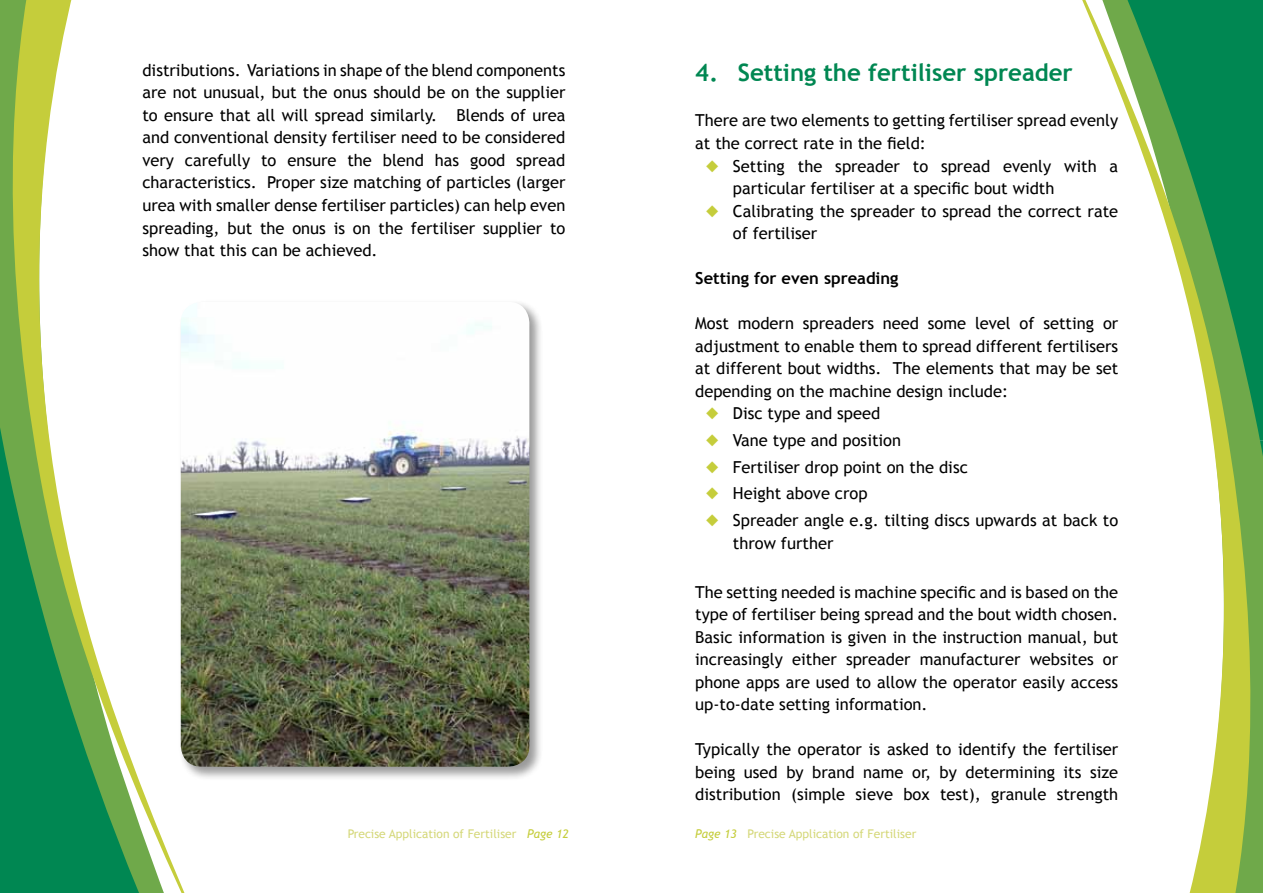
<style>
.page{position:relative;width:1263px;height:893px;background:#fff}
.page>*{position:absolute;margin:0;border:0;box-sizing:border-box;transform-origin:0 0}
.t1{font:700 24px "Trebuchet MS";color:#008752}
.t2{font:16.5px/22.5px "Trebuchet MS";color:#000;text-align:justify}
.t3{font:700 16.5px "Trebuchet MS";color:#000}
.t4{font:12px "Trebuchet MS";color:#d5d87a}
.s1{color:#c5cd3b}
.s2{font-style:italic;color:#c5cd3b}
</style>
<div class="page">
<svg style="left:0;top:0;width:185px;height:893px"></svg>
<svg style="left:1082px;top:0;width:181px;height:893px"></svg>
<div style="left:179px;top:300px;width:365px;height:481px;background:#000;opacity:.4"></div>
<img style="left:181px;top:302px;width:348px;height:465px">
<p class="t2" style="left:142px;top:59px;width:424px">distributions. Variations in shape of the blend components are not unusual, but the onus should be on the supplier to ensure that all will spread similarly. Blends of urea and conventional density fertiliser need to be considered very carefully to ensure the blend has good spread characteristics. Proper size matching of particles (larger urea with smaller dense fertiliser particles) can help even spreading, but the onus is on the fertiliser supplier to show that this can be achieved.</p>
<h1 class="t1" style="left:695px;top:58px;width:379px">4. Setting the fertiliser spreader</h1>
<p class="t2" style="left:695px;top:110px;width:424px">There are two elements to getting fertiliser spread evenly at the correct rate in the field:</p>
<p class="t2" style="left:733px;top:155px;width:387px;text-indent:-27px"><span class="s1">◆</span> Setting the spreader to spread evenly with a particular fertiliser at a specific bout width</p>
<p class="t2" style="left:733px;top:200px;width:387px;text-indent:-27px"><span class="s1">◆</span> Calibrating the spreader to spread the correct rate of fertiliser</p>
<p class="t3" style="left:695px;top:268px;width:205px">Setting for even spreading</p>
<p class="t2" style="left:695px;top:312px;width:424px">Most modern spreaders need some level of setting or adjustment to enable them to spread different fertilisers at different bout widths. The elements that may be set depending on the machine design include:</p>
<p class="t2" style="left:706px;top:402px;width:176px"><span class="s1">◆</span> Disc type and speed</p>
<p class="t2" style="left:706px;top:429px;width:197px"><span class="s1">◆</span> Vane type and position</p>
<p class="t2" style="left:706px;top:456px;width:263px"><span class="s1">◆</span> Fertiliser drop point on the disc</p>
<p class="t2" style="left:706px;top:482px;width:163px"><span class="s1">◆</span> Height above crop</p>
<p class="t2" style="left:733px;top:509px;width:387px;text-indent:-27px"><span class="s1">◆</span> Spreader angle e.g. tilting discs upwards at back to throw further</p>
<p class="t2" style="left:695px;top:581px;width:424px">The setting needed is machine specific and is based on the type of fertiliser being spread and the bout width chosen.<br>Basic information is given in the instruction manual, but increasingly either spreader manufacturer websites or phone apps are used to allow the operator easily access up-to-date setting information.</p>
<p class="t2" style="left:695px;top:738px;width:424px">Typically the operator is asked to identify the fertiliser being used by brand name or, by determining its size distribution (simple sieve box test), granule strength</p>
<p class="t4" style="left:348px;top:827px;width:223px">Precise Application of Fertiliser <span class="s2">Page 12</span></p>
<p class="t4" style="left:695px;top:827px;width:223px"><span class="s2">Page 13</span> Precise Application of Fertiliser</p>
</div>
